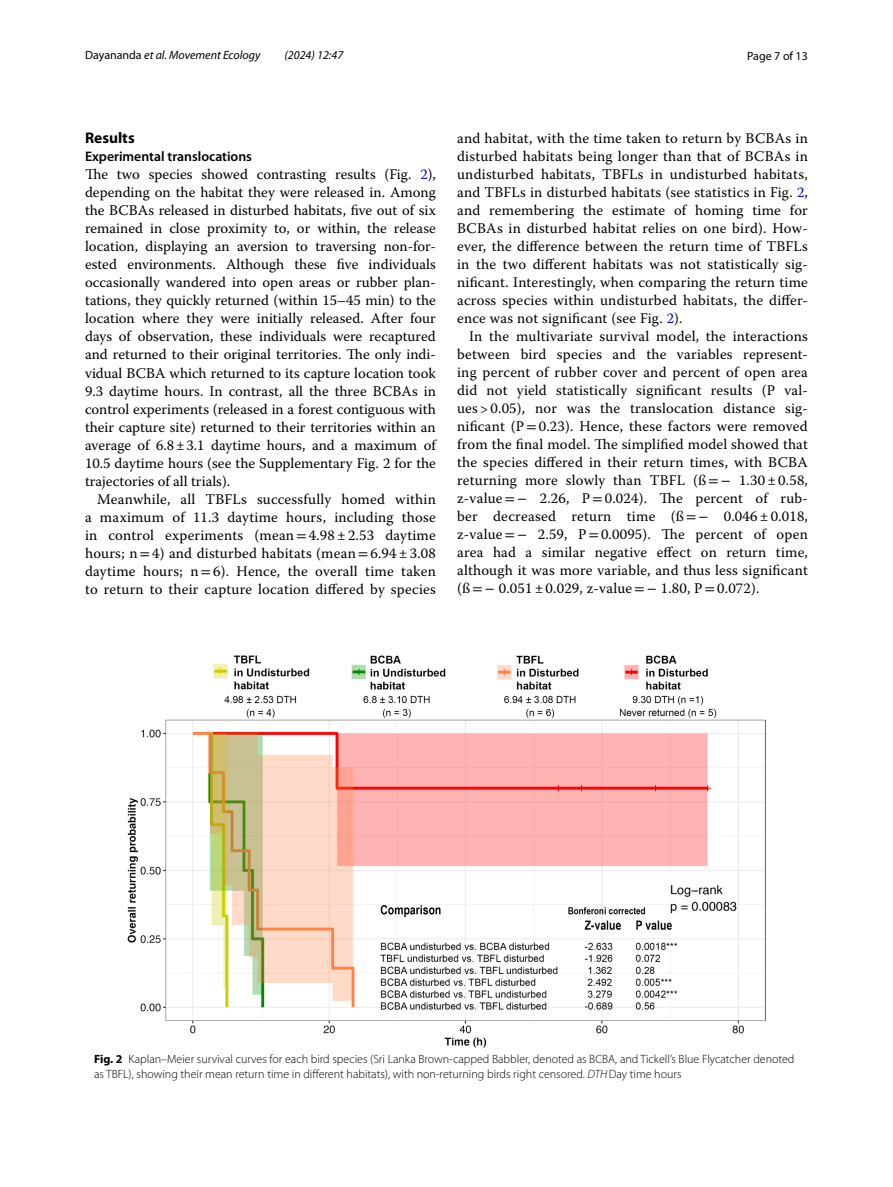
<style>
.page{position:relative;width:893px;height:1187px;background:#fff}
.page>*{position:absolute;margin:0;border:0;box-sizing:border-box;transform-origin:0 0}
.t1{font:700 15.45px "Myriad Pro";color:#000}
.t2{font:14.7px/18px "Warnock Pro";letter-spacing:.015em;color:#000;text-align:justify}
.t3{font:600 13.8px "Myriad Pro";color:#000}
.t4{font:300 12px/15px "Myriad Pro";color:#000}
.t5{font:italic 12px "Myriad Pro";color:#000}
.t6{font:12px "Myriad Pro";color:#000}
.s1{font-style:normal}
.s2{color:#00f}
.s3{font-family:"STIX"}
.s4{font-weight:700}
.s5{font-style:italic}
</style>
<div class="page">
<img style="left:127px;top:655px;width:638px;height:392px">
<p class="t5" style="left:85px;top:48px;width:177px"><span class="s1">Dayananda</span> et al. Movement Ecology</p>
<p class="t5" style="left:285px;top:48px;width:60px">(2024) 12:47</p>
<p class="t6" style="left:747px;top:48px;width:62px">Page 7 of 13</p>
<p class="t1" style="left:85px;top:128px;width:51px">Results</p>
<p class="t3" style="left:85px;top:148px;width:169px">Experimental translocations</p>
<p class="t2" style="left:85px;top:165px;width:352px">The two species showed contrasting results (Fig. <span class="s2">2</span>), depending on the habitat they were released in. Among the BCBAs released in disturbed habitats, five out of six remained in close proximity to, or within, the release location, displaying an aversion to traversing non-for&shy;ested environments. Although these five individuals occasionally wandered into open areas or rubber plan&shy;tations, they quickly returned (within 15–45 min) to the location where they were initially released. After four days of observation, these individuals were recaptured and returned to their original territories. The only indi&shy;vidual BCBA which returned to its capture location took 9.3 daytime hours. In contrast, all the three BCBAs in control experiments (released in a forest contiguous with their capture site) returned to their territories within an average of 6.8±3.1 daytime hours, and a maximum of 10.5 daytime hours (see the Supplementary Fig. 2 for the trajectories of all trials).</p>
<p class="t2" style="left:85px;top:489px;width:352px;text-indent:12px">Meanwhile, all TBFLs successfully homed within a maximum of 11.3 daytime hours, including those in control experiments (mean<span class="s3">=</span>4.98 ± 2.53 daytime hours; n<span class="s3">=</span>4) and disturbed habitats (mean<span class="s3">=</span>6.94 ± 3.08 daytime hours; n<span class="s3">=</span>6). Hence, the overall time taken to return to their capture location differed by species</p>
<p class="t2" style="left:457px;top:128px;width:352px">and habitat, with the time taken to return by BCBAs in disturbed habitats being longer than that of BCBAs in undisturbed habitats, TBFLs in undisturbed habitats, and TBFLs in disturbed habitats (see statistics in Fig. <span class="s2">2</span>, and remembering the estimate of homing time for BCBAs in disturbed habitat relies on one bird). How&shy;ever, the difference between the return time of TBFLs in the two different habitats was not statistically sig&shy;nificant. Interestingly, when comparing the return time across species within undisturbed habitats, the differ&shy;ence was not significant (see Fig. <span class="s2">2</span>).</p>
<p class="t2" style="left:457px;top:326px;width:352px;text-indent:12px">In the multivariate survival model, the interactions between bird species and the variables represent&shy;ing percent of rubber cover and percent of open area did not yield statistically significant results (P val&shy;ues &gt; 0.05), nor was the translocation distance sig&shy;nificant (P<span class="s3">=</span>0.23). Hence, these factors were removed from the final model. The simplified model showed that the species differed in their return times, with BCBA returning more slowly than TBFL (ß<span class="s3">=−</span> 1.30 ± 0.58, z-value<span class="s3">=−</span> 2.26, P<span class="s3">=</span>0.024). The percent of rub&shy;ber decreased return time (ß<span class="s3">=−</span> 0.046 ± 0.018, z-value<span class="s3">=−</span> 2.59, P<span class="s3">=</span>0.0095). The percent of open area had a similar negative effect on return time, although it was more variable, and thus less significant (ß<span class="s3">=−</span> 0.051 ± 0.029, z-value<span class="s3">=−</span> 1.80, P<span class="s3">=</span>0.072).</p>
<p class="t4" style="left:94px;top:1051px;width:702px"><span class="s4">Fig. 2</span> Kaplan–Meier survival curves for each bird species (Sri Lanka Brown-capped Babbler, denoted as BCBA, and Tickell’s Blue Flycatcher denoted as TBFL), showing their mean return time in different habitats), with non-returning birds right censored. <span class="s5">DTH</span>Day time hours</p>
</div>
